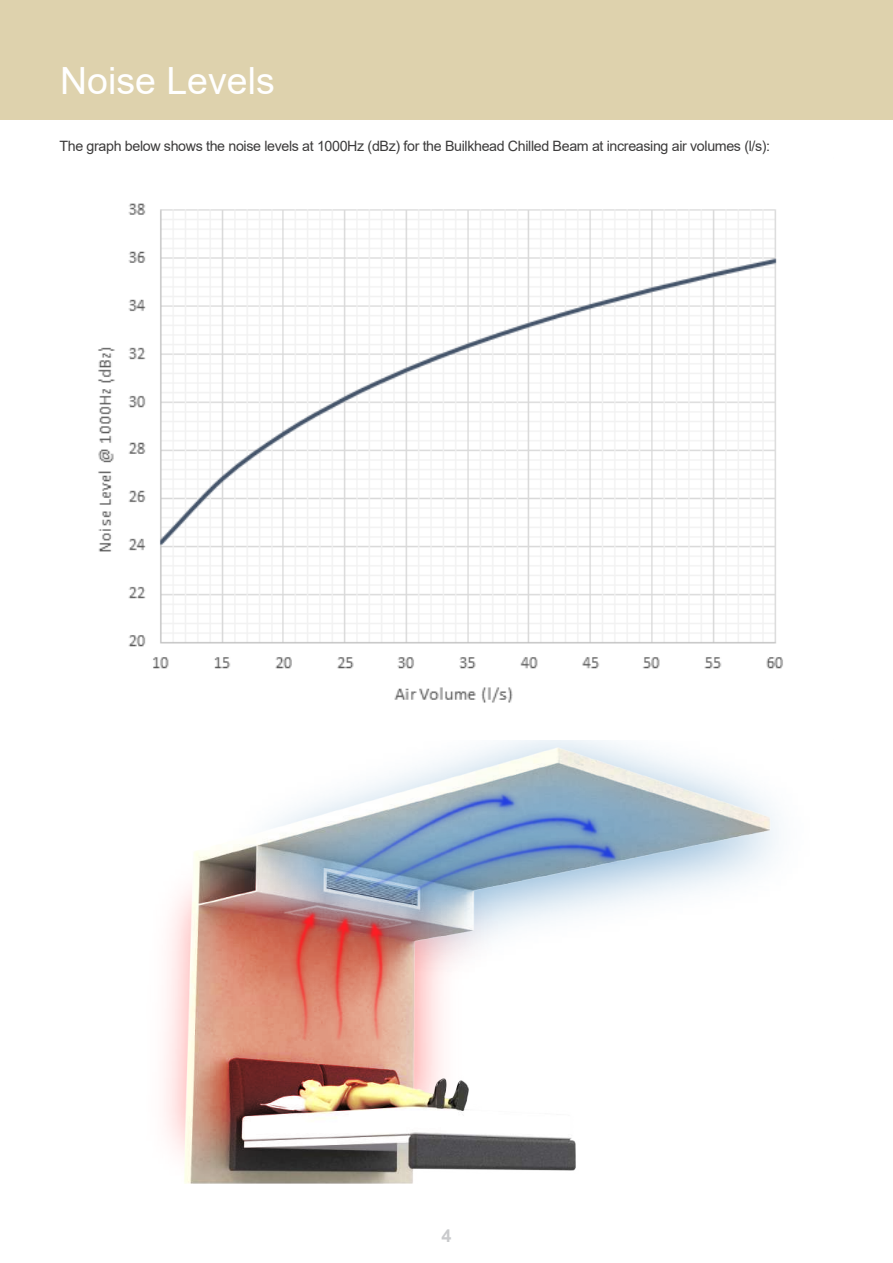
<style>
.page{position:relative;width:893px;height:1263px;background:#fff}
.page>*{position:absolute;margin:0;border:0;box-sizing:border-box;transform-origin:0 0}
.t1{font:37.5px "Arial";color:#fff}
.t2{font:700 18px "Arial";color:#c9cacc}
.t3{font:14.25px "Arial";letter-spacing:-.025em;color:#3c3b3b}
</style>
<div class="page">
<div style="left:0;top:0;width:893px;height:119px;background:#ded2ad"></div>
<img style="left:98px;top:203px;width:685px;height:500px">
<img style="left:540px;top:1137px;width:36px;height:34px">
<img style="left:164px;top:851px;width:376px;height:332px">
<img style="left:210px;top:740px;width:569px;height:249px">
<img style="left:220px;top:835px;width:39px;height:281px">
<img style="left:427px;top:976px;width:33px;height:140px">
<img style="left:259px;top:959px;width:168px;height:157px">
<img style="left:258px;top:740px;width:333px;height:219px">
<img style="left:291px;top:741px;width:382px;height:224px">
<img style="left:328px;top:768px;width:364px;height:208px">
<h1 class="t1" style="left:60px;top:55px;width:216px">Noise Levels</h1>
<p class="t3" style="left:60px;top:136px;width:712px">The graph below shows the noise levels at 1000Hz (dBz) for the Builkhead Chilled Beam at increasing air volumes (l/s):</p>
<p class="t2" style="left:441px;top:1223px;width:12px">4</p>
</div>
